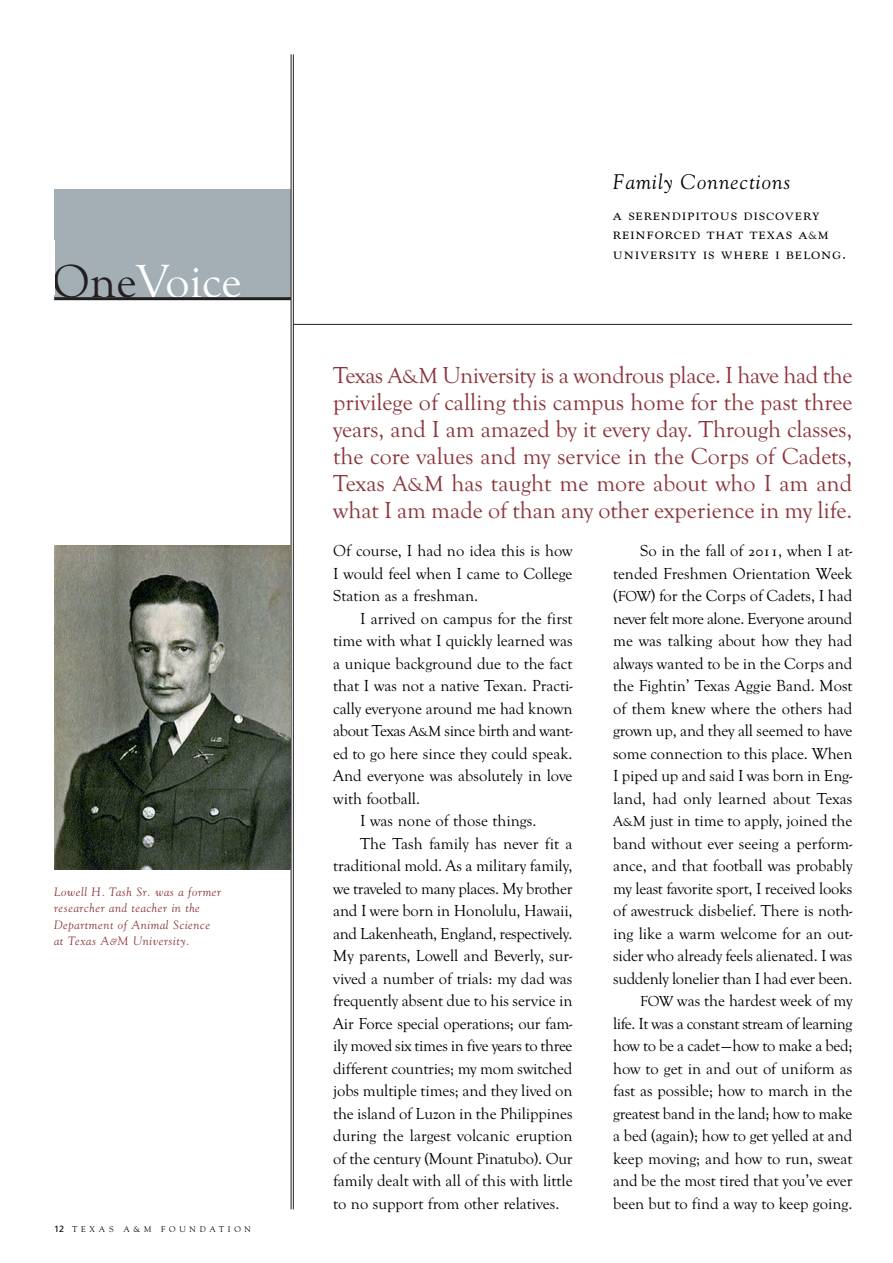
<style>
.page{position:relative;width:893px;height:1263px;background:#fff}
.page>*{position:absolute;margin:0;border:0;box-sizing:border-box;transform-origin:0 0}
.t1{font:48px "Goudy Old Style T";color:#fff}
.t2{font:24px/27px "Goudy Old Style T";color:#8b353b;text-align:justify}
.t3{font:21px "Goudy Italic Os F";letter-spacing:.05em;color:#000}
.t4{font:16.5px/22.5px "Goudy Old Style T";letter-spacing:-.005em;color:#000;text-align:justify}
.t5{font:16.5px/19.5px "Goudy SC";letter-spacing:.05em;color:#000}
.t6{font:16.5px "Goudy Old Style T";letter-spacing:-.025em;color:#000}
.t7{font:12px/16.5px "Goudy Italic Os F";letter-spacing:.05em;color:#8b353b}
.t8{font:8.25px "Goudy SC";letter-spacing:.455em;color:#000}
.s1{color:#231f20}
.s2{font-size:9px}
.s3{font-family:"Frutiger";font-size:9px}
.s4{font-size:10.5px}
.s5{font-size:22.5px}
.s6{font-size:19.5px}
.s7{font-size:15px}
.s8{font-size:12px}
.s9{font-family:"Goudy SC";font-size:15px}
</style>
<div class="page">
<div style="left:54px;top:189px;width:237px;height:108px;background:#a4afb5"></div>
<hr style="left:293px;top:324px;width:559px;height:1px;background:#231f20">
<hr style="left:54px;top:297px;width:237px;height:3px;background:#231f20">
<hr style="left:293px;top:54px;width:1px;height:1155px;background:#231f20">
<hr style="left:291px;top:54px;width:1px;height:1155px;background:#231f20">
<img style="left:54px;top:545px;width:237px;height:324px">
<h1 class="t1" style="left:52px;top:253px;width:191px"><span class="s1">One</span>Voice</h1>
<p class="t7" style="left:54px;top:884px;width:169px">Lowell H. Tash Sr. was a former researcher and teacher in the<br>Depart ment of Animal Science at Texas A<span class="s2">&amp;</span>M University.</p>
<p class="t8" style="left:54px;top:1226px;width:199px"><span class="s3">12</span> TEXAS A&amp;M FOUNDATION</p>
<p class="t3" style="left:613px;top:174px;width:179px">Family Connections</p>
<p class="t5" style="left:613px;top:206px;width:235px">a serendipitous discovery reinforced that texas a<span class="s4">&amp;</span>m university is where i belong.</p>
<p class="t2" style="left:333px;top:361px;width:521px">Texas <span class="s5">A</span><span class="s6">&amp;</span><span class="s5">M</span> University is a wondrous place. I have had the privilege of calling this campus home for the past three years, and I am amazed by it every day. Through classes, the core values and my service in the Corps of Cadets, Texas <span class="s5">A</span><span class="s6">&amp;</span><span class="s5">M</span> has taught me more about who I am and what I am made of than any other experience in my life.</p>
<p class="t4" style="left:333px;top:539px;width:241px">Of course, I had no idea this is how I would feel when I came to College Station as a freshman.</p>
<p class="t4" style="left:360px;top:607px;width:214px">I arrived on campus for the first</p>
<p class="t4" style="left:333px;top:629px;width:241px">time with what I quickly learned was</p>
<p class="t4" style="left:333px;top:652px;width:241px">a unique background due to the fact</p>
<p class="t4" style="left:333px;top:674px;width:241px">that I was not a native Texan. Practi -</p>
<p class="t4" style="left:333px;top:697px;width:241px">cally everyone around me had known</p>
<p class="t6" style="left:333px;top:721px;width:241px">about Texas <span class="s7">A</span><span class="s8">&amp;</span><span class="s7">M</span> since birth and want-</p>
<p class="t4" style="left:333px;top:742px;width:241px">ed to go here since they could speak.</p>
<p class="t4" style="left:333px;top:764px;width:241px">And everyone was absolutely in love</p>
<p class="t4" style="left:333px;top:787px;width:88px">with football.</p>
<p class="t4" style="left:360px;top:809px;width:178px">I was none of those things.</p>
<p class="t4" style="left:360px;top:832px;width:214px">The Tash family has never fit a</p>
<p class="t4" style="left:333px;top:854px;width:241px">traditional mold. As a military family,</p>
<p class="t4" style="left:333px;top:877px;width:241px">we traveled to many places. My brother</p>
<p class="t4" style="left:333px;top:899px;width:241px">and I were born in Honolulu, Hawaii,</p>
<p class="t4" style="left:333px;top:922px;width:241px">and Lakenheath, England, respectively.</p>
<p class="t4" style="left:333px;top:944px;width:241px">My parents, Lowell and Beverly, sur-</p>
<p class="t4" style="left:333px;top:967px;width:241px">vived a number of trials: my dad was</p>
<p class="t4" style="left:333px;top:989px;width:241px">frequently absent due to his service in</p>
<p class="t4" style="left:333px;top:1012px;width:241px">Air Force special operations; our fam -</p>
<p class="t4" style="left:333px;top:1034px;width:241px">ily moved six times in five years to three</p>
<p class="t4" style="left:333px;top:1057px;width:241px">different countries; my mom switched</p>
<p class="t4" style="left:333px;top:1079px;width:241px">jobs multiple times; and they lived on</p>
<p class="t4" style="left:333px;top:1102px;width:241px">the island of Luzon in the Philippines</p>
<p class="t4" style="left:333px;top:1124px;width:241px">during the largest volcanic eruption</p>
<p class="t4" style="left:333px;top:1147px;width:241px">of the century (Mount Pinatubo). Our</p>
<p class="t4" style="left:333px;top:1169px;width:241px">family dealt with all of this with little</p>
<p class="t4" style="left:333px;top:1192px;width:228px">to no support from other relatives.</p>
<p class="t4" style="left:613px;top:539px;width:241px;text-align:right">So in the fall of <span class="s9">2011</span>, when I at - tended Freshmen Orientation Week (<span class="s7">FOW</span>) for the Corps of Cadets, I had never felt more alone. Everyone around me was talking about how they had always wanted to be in the Corps and the Fightin’ Texas Aggie Band. Most of them knew where the others had grown up, and they all seemed to have some connection to this place. When I piped up and said I was born in Eng - land, had only learned about Texas <span class="s7">A</span><span class="s8">&amp;</span><span class="s7">M</span> just in time to apply, joined the band without ever seeing a perform&shy;ance, and that foot ball was probably my least favorite sport, I received looks of awestruck disbelief. There is noth&shy;ing like a warm welcome for an out&shy;sider who already feels alienated. I was sud denly lonelier than I had ever been.<br><span class="s7">FOW</span> was the hardest week of my<br>life. It was a constant stream of learning how to be a cadet—how to make a bed; how to get in and out of uniform as fast as possible; how to march in the greatest band in the land; how to make a bed (again); how to get yelled at and keep moving; and how to run, sweat and be the most tired that you’ve ever been but to find a way to keep going.</p>
</div>
